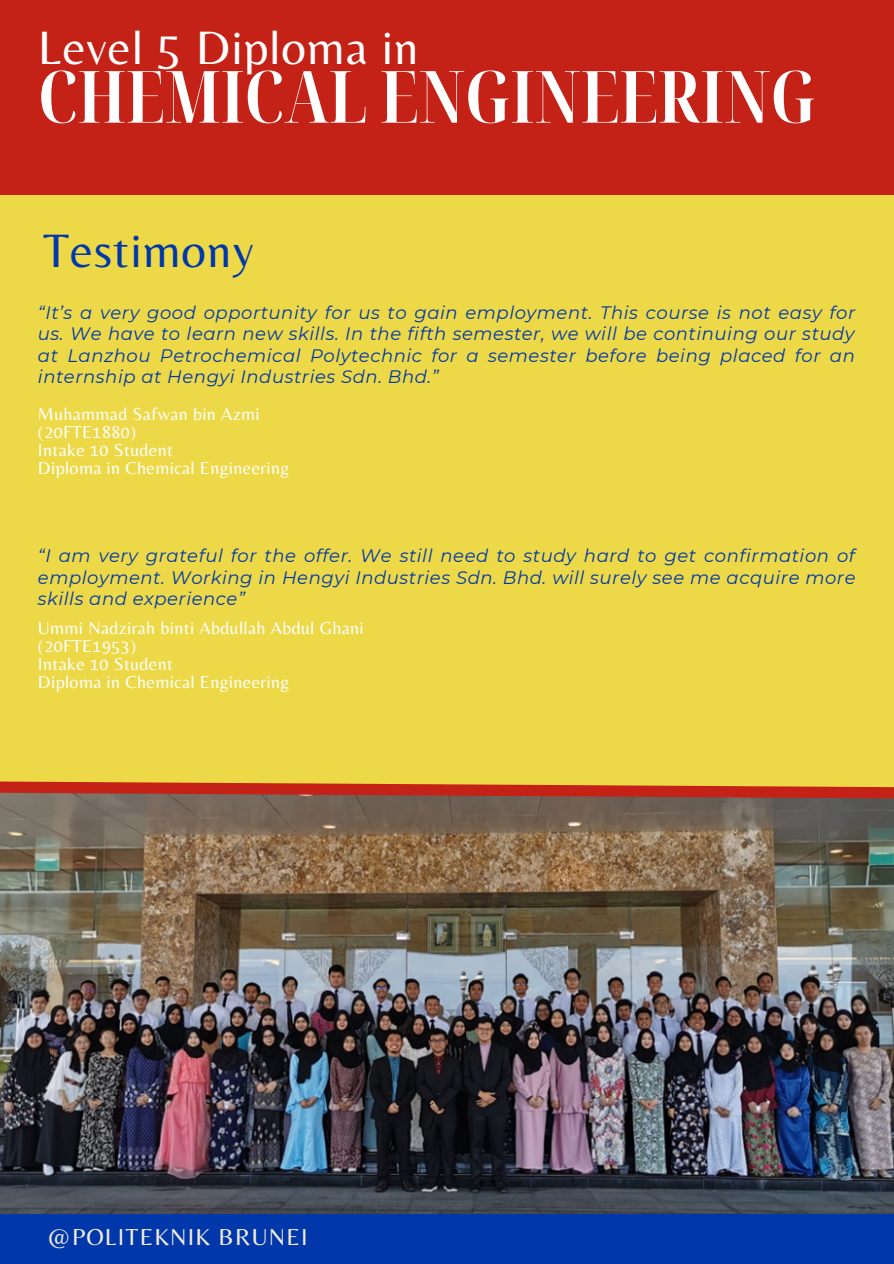
<style>
.page{position:relative;width:894px;height:1264px;background:#fff}
.page>*{position:absolute;margin:0;border:0;box-sizing:border-box;transform-origin:0 0}
.t1{font:700 extra-condensed 72px "Noto Serif Display";color:#fff}
.t2{font:48.75px "Belleza";letter-spacing:.02em;color:#fff}
.t3{font:48.75px "Belleza";letter-spacing:.02em;color:#0037aa}
.t4{font:24px "Belleza";letter-spacing:.05em;color:#f2eddb}
.t5{font:italic 18px/21.5px "Montserrat";letter-spacing:.03em;color:#0037aa;text-align:justify}
.t6{font:18px "Belleza";letter-spacing:.02em;color:#fff}
</style>
<div class="page">
<div style="left:0;top:195px;width:893px;height:594px;background:#edd947"></div>
<div style="left:0;top:0;width:893px;height:195px;background:#c42217"></div>
<div style="left:0;top:1209px;width:893px;height:54px;background:#0037aa"></div>
<img style="left:0;top:804px;width:893px;height:409px">
<svg style="left:0;top:781px;width:893px;height:23px;background:#ab5536"></svg>
<p class="t2" style="left:38px;top:19px;width:382px">Level 5 Diploma in</p>
<p class="t1" style="left:38px;top:46px;width:779px">CHEMICAL ENGINEERING</p>
<p class="t3" style="left:43px;top:221px;width:212px">Testimony</p>
<p class="t5" style="left:38px;top:302px;width:818px">“It’s a very good opportunity for us to gain employment. This course is not easy for us. We have to learn new skills. In the fifth semester, we will be continuing our study at Lanzhou Petrochemical Polytechnic for a semester before being placed for an internship at Hengyi Industries Sdn. Bhd.”</p>
<p class="t6" style="left:38px;top:403px;width:223px">Muhammad Safwan bin Azmi</p>
<p class="t6" style="left:38px;top:421px;width:100px">(20FTE1880)</p>
<p class="t6" style="left:38px;top:440px;width:136px">Intake 10 Student</p>
<p class="t6" style="left:38px;top:458px;width:253px">Diploma in Chemical Engineering</p>
<p class="t5" style="left:38px;top:545px;width:819px">“I am very grateful for the offer. We still need to study hard to get confirmation of employment. Working in Hengyi Industries Sdn. Bhd. will surely see me acquire more skills and experience”</p>
<p class="t6" style="left:38px;top:617px;width:327px">Ummi Nadzirah binti Abdullah Abdul Ghani</p>
<p class="t6" style="left:38px;top:635px;width:100px">(20FTE1953)</p>
<p class="t6" style="left:38px;top:653px;width:136px">Intake 10 Student</p>
<p class="t6" style="left:38px;top:671px;width:253px">Diploma in Chemical Engineering</p>
<p class="t4" style="left:47px;top:1222px;width:262px">@POLITEKNIK BRUNEI</p>
</div>
